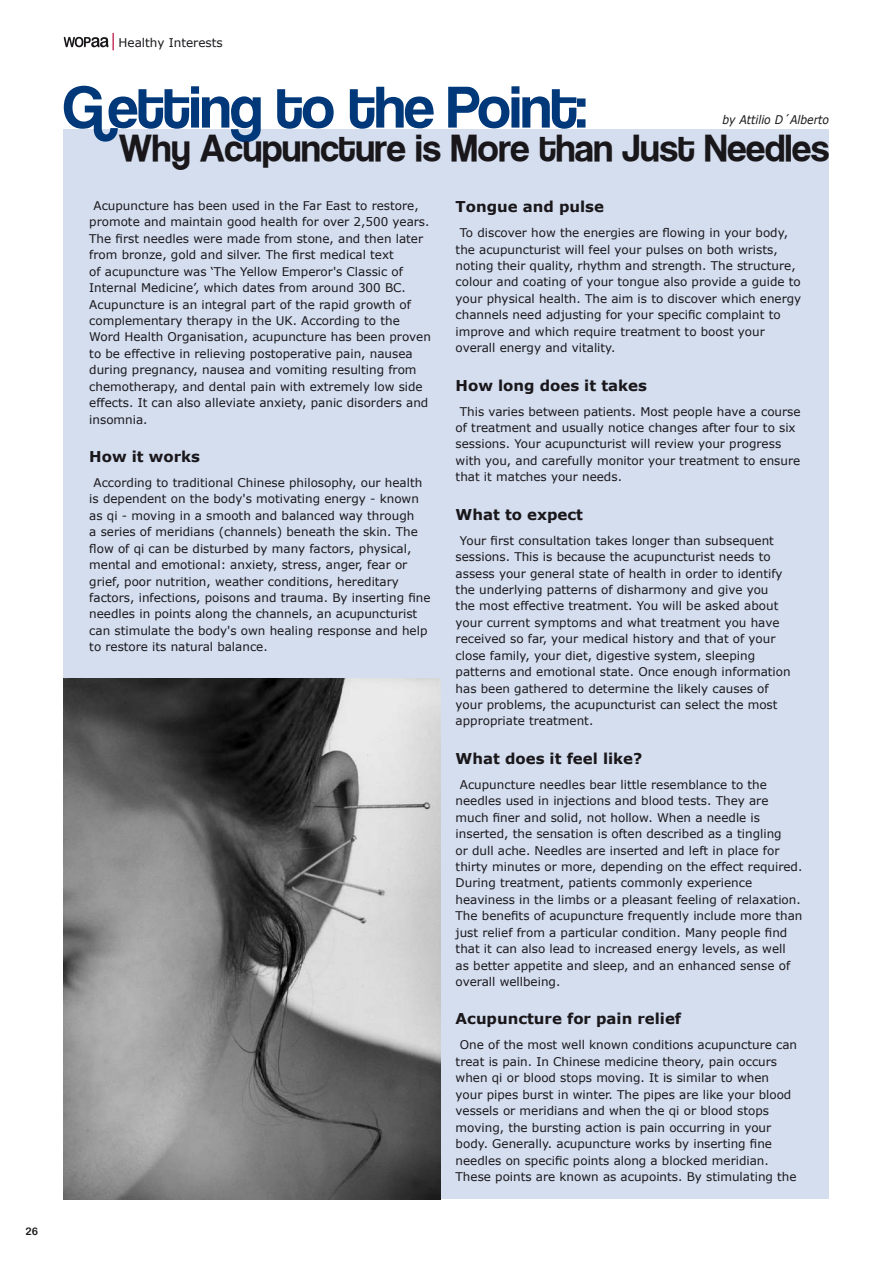
<style>
.page{position:relative;width:893px;height:1263px;background:#fff}
.page>*{position:absolute;margin:0;border:0;box-sizing:border-box;transform-origin:0 0}
.t1{font:56.85px "Coolvetica";letter-spacing:-.01em;color:#003879}
.t2{font:35.85px "Coolvetica";color:#1a171b}
.t3{font:700 15px "Verdana";color:#1a171b}
.t4{font:12px/16.5px "Verdana";color:#1a171b}
.t5{font:italic 12px "Verdana";color:#1a171b;scale:.91 1}
.t6{font:10.5px "Arial Rounded MT Bold";color:#1a171b}
</style>
<div class="page">
<svg style="left:64px;top:33px;width:50px;height:17px"></svg>
<div style="left:64px;top:130px;width:765px;height:1069px;background:#d4deef"></div>
<img style="left:64px;top:678px;width:376px;height:521px">
<p class="t6" style="left:26px;top:1225px;width:14px">26</p>
<p class="t4" style="left:119px;top:34px;width:106px">Healthy Interests</p>
<h1 class="t1" style="left:64px;top:78px;width:524px">Getting to the Point:</h1>
<p class="t5" style="left:722px;top:112px;width:119px">by Attilio D´Alberto</p>
<h2 class="t2" style="left:119px;top:130px;width:712px">Why Acupuncture is More than Just Needles</h2>
<p class="t4" style="left:89px;top:197px;width:343px;text-indent:4px">Acupuncture has been used in the Far East to restore, promote and maintain good health for over 2,500 years.<br>The first needles were made from stone, and then later from bronze, gold and silver. The first medical text<br>of acupuncture was ‘The Yellow Emperor's Classic of Internal Medicine’, which dates from around 300 BC.<br>Acupuncture is an integral part of the rapid growth of complementary therapy in the UK. According to the Word Health Organisation, acupuncture has been proven to be effective in relieving postoperative pain, nausea during pregnancy, nausea and vomiting resulting from chemotherapy, and dental pain with extremely low side effects. It can also alleviate anxiety, panic disorders and insomnia.</p>
<p class="t3" style="left:89px;top:447px;width:112px">How it works</p>
<p class="t4" style="left:89px;top:474px;width:343px;text-indent:4px">According to traditional Chinese philosophy, our health is dependent on the body's motivating energy - known as qi - moving in a smooth and balanced way through<br>a series of meridians (channels) beneath the skin. The flow of qi can be disturbed by many factors, physical, mental and emotional: anxiety, stress, anger, fear or grief, poor nutrition, weather conditions, hereditary factors, infections, poisons and trauma. By inserting fine needles in points along the channels, an acupuncturist can stimulate the body's own healing response and help to restore its natural balance.</p>
<p class="t3" style="left:456px;top:197px;width:150px">Tongue and pulse</p>
<p class="t4" style="left:456px;top:224px;width:347px;text-indent:4px">To discover how the energies are flowing in your body, the acupuncturist will feel your pulses on both wrists, noting their quality, rhythm and strength. The structure, colour and coating of your tongue also provide a guide to your physical health. The aim is to discover which energy channels need adjusting for your specific complaint to improve and which require treatment to boost your overall energy and vitality.</p>
<p class="t3" style="left:456px;top:376px;width:193px">How long does it takes</p>
<p class="t4" style="left:456px;top:402px;width:346px;text-indent:4px">This varies between patients. Most people have a course of treatment and usually notice changes after four to six sessions. Your acupuncturist will review your progress with you, and carefully monitor your treatment to ensure that it matches your needs.</p>
<p class="t3" style="left:456px;top:505px;width:129px">What to expect</p>
<p class="t4" style="left:456px;top:532px;width:337px;text-indent:4px">Your first consultation takes longer than subsequent sessions. This is because the acupuncturist needs to assess your general state of health in order to identify the underlying patterns of disharmony and give you the most effective treatment. You will be asked about your current symptoms and what treatment you have received so far, your medical history and that of your close family, your diet, digestive system, sleeping patterns and emotional state. Once enough information has been gathered to determine the likely causes of your problems, the acupuncturist can select the most appropriate treatment.</p>
<p class="t3" style="left:456px;top:749px;width:188px">What does it feel like?</p>
<p class="t4" style="left:456px;top:776px;width:348px;text-indent:4px">Acupuncture needles bear little resemblance to the needles used in injections and blood tests. They are much finer and solid, not hollow. When a needle is inserted, the sensation is often described as a tingling<br>or dull ache. Needles are inserted and left in place for thirty minutes or more, depending on the effect required.<br>During treatment, patients commonly experience heaviness in the limbs or a pleasant feeling of relaxation.<br>The benefits of acupuncture frequently include more than just relief from a particular condition. Many people find that it can also lead to increased energy levels, as well<br>as better appetite and sleep, and an enhanced sense of overall wellbeing.</p>
<p class="t3" style="left:456px;top:1009px;width:227px">Acupuncture for pain relief</p>
<p class="t4" style="left:456px;top:1036px;width:343px;text-indent:4px">One of the most well known conditions acupuncture can treat is pain. In Chinese medicine theory, pain occurs when qi or blood stops moving. It is similar to when your pipes burst in winter. The pipes are like your blood vessels or meridians and when the qi or blood stops moving, the bursting action is pain occurring in your body. Generally. acupuncture works by inserting fine needles on specific points along a blocked meridian.<br>These points are known as acupoints. By stimulating the</p>
</div>
